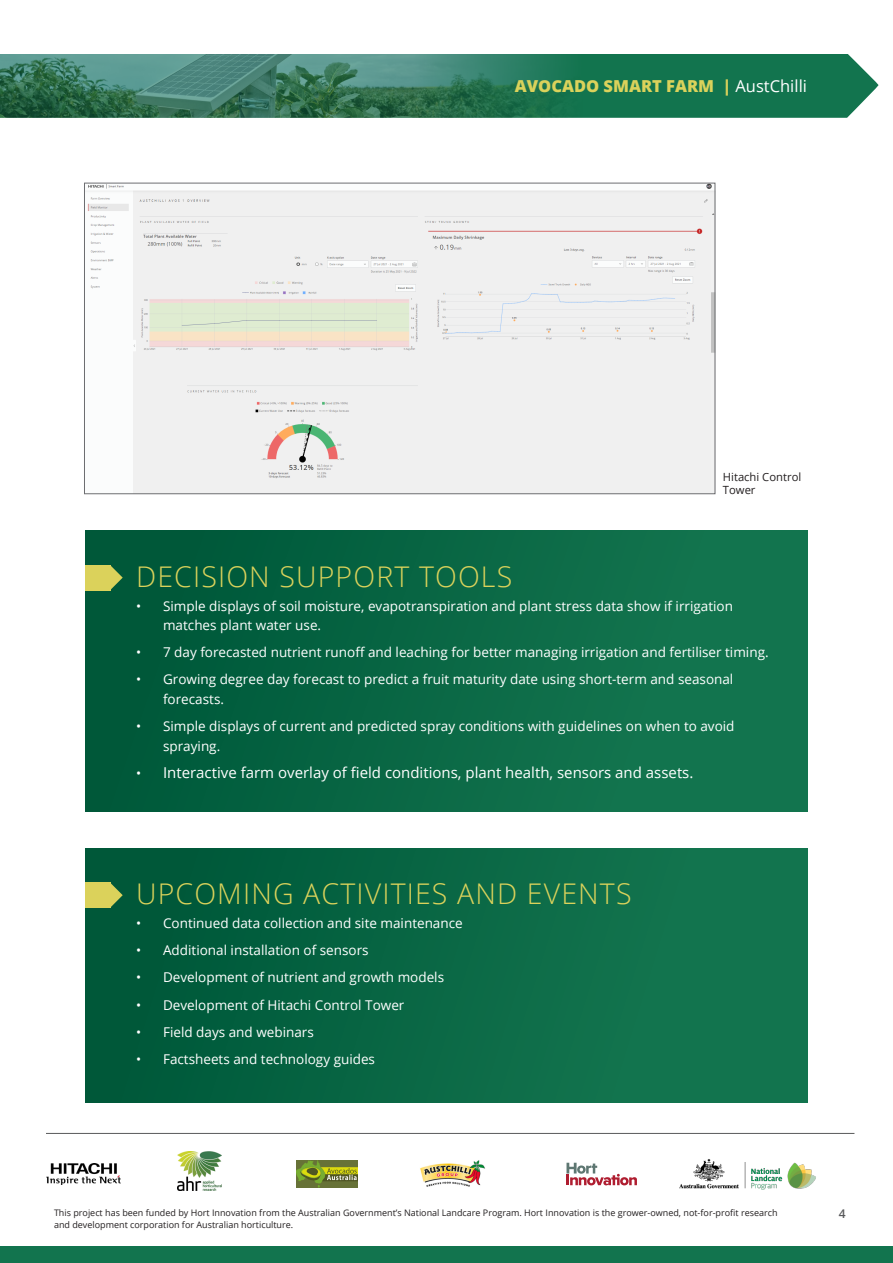
<style>
.page{position:relative;width:893px;height:1263px;background:#fff}
.page>*{position:absolute;margin:0;border:0;box-sizing:border-box;transform-origin:0 0}
.SUBHEAD{font:300 28.5px "Open Sans";letter-spacing:.04em;color:#dbd25b}
.TAB_HEAD{font:800 16.5px "Open Sans";color:#dbd25b}
.t1{font:15px "Open Sans";color:#fff}
.t2{font:13.5px/19.5px "Open Sans";color:#fff}
.t3{font:600 12px "Open Sans";color:#58595b}
.t4{font:11.25px/13.5px "Open Sans";color:#231f20}
.t5{font:9px "Open Sans";color:#231f20}
.s1{font-weight:400;color:#fff}
.s2{font-size:13.5px}
</style>
<div class="page">
<div style="left:0;top:1246px;width:893px;height:17px;background:#12744e"></div>
<hr style="left:46px;top:1133px;width:808px;height:1px;background:#58595b">
<img style="left:178px;top:1152px;width:44px;height:39px">
<img style="left:420px;top:1160px;width:65px;height:27px">
<img style="left:46px;top:1163px;width:74px;height:22px">
<svg style="left:566px;top:1163px;width:71px;height:22px"></svg>
<img style="left:679px;top:1159px;width:137px;height:31px">
<img style="left:297px;top:1161px;width:61px;height:26px">
<div style="left:85px;top:531px;width:722px;height:281px;background:linear-gradient(to right,#005738,#157851)"></div>
<svg style="left:110px;top:565px;width:13px;height:25px"></svg>
<div style="left:85px;top:565px;width:25px;height:25px;background:#dbd25b"></div>
<div style="left:85px;top:848px;width:722px;height:254px;background:linear-gradient(to right,#005638,#167952)"></div>
<svg style="left:110px;top:882px;width:13px;height:26px"></svg>
<div style="left:85px;top:882px;width:25px;height:26px;background:#dbd25b"></div>
<div style="left:604px;top:54px;width:274px;height:64px;background:#12744e"></div>
<img style="left:0;top:54px;width:604px;height:64px">
<img style="left:86px;top:185px;width:627px;height:307px">
<p class="TAB_HEAD" style="left:515px;top:74px;width:294px">AVOCADO SMART FARM | <span class="s1">AustChilli</span></p>
<p class="t4" style="left:723px;top:469px;width:80px">Hitachi Control<br>Tower</p>
<p class="SUBHEAD" style="left:136px;top:557px;width:378px">DECISION SUPPORT TOOLS</p>
<p class="t2" style="left:163px;top:595px;width:571px;text-indent:-27px">• Simple displays of soil moisture, evapotranspiration and plant stress data show if irrigation matches plant water use.</p>
<p class="t2" style="left:136px;top:642px;width:634px">• 7 day forecasted nutrient runoff and leaching for better managing irrigation and fertiliser timing.</p>
<p class="t2" style="left:163px;top:669px;width:572px;text-indent:-27px">• Growing degree day forecast to predict a fruit maturity date using short-term and seasonal forecasts.</p>
<p class="t2" style="left:163px;top:716px;width:573px;text-indent:-27px">• Simple displays of current and predicted spray conditions with guidelines on when to avoid spraying.</p>
<p class="t1" style="left:136px;top:762px;width:559px"><span class="s2">•</span> Interactive farm overlay of field conditions, plant health, sensors and assets.</p>
<p class="SUBHEAD" style="left:136px;top:874px;width:497px">UPCOMING ACTIVITIES AND EVENTS</p>
<p class="t2" style="left:136px;top:913px;width:328px">• Continued data collection and site maintenance</p>
<p class="t2" style="left:136px;top:940px;width:234px">• Additional installation of sensors</p>
<p class="t2" style="left:136px;top:967px;width:310px">• Development of nutrient and growth models</p>
<p class="t2" style="left:136px;top:994px;width:270px">• Development of Hitachi Control Tower</p>
<p class="t2" style="left:136px;top:1022px;width:179px">• Field days and webinars</p>
<p class="t2" style="left:136px;top:1049px;width:241px">• Factsheets and technology guides</p>
<p class="t5" style="left:54px;top:1206px;width:725px">This project has been funded by Hort Innovation from the Australian Government’s National Landcare Program. Hort Innovation is the grower-owned, not-for-profit research</p>
<p class="t3" style="left:839px;top:1205px;width:8px">4</p>
<p class="t5" style="left:54px;top:1218px;width:241px">and development corporation for Australian horticulture.</p>
</div>
